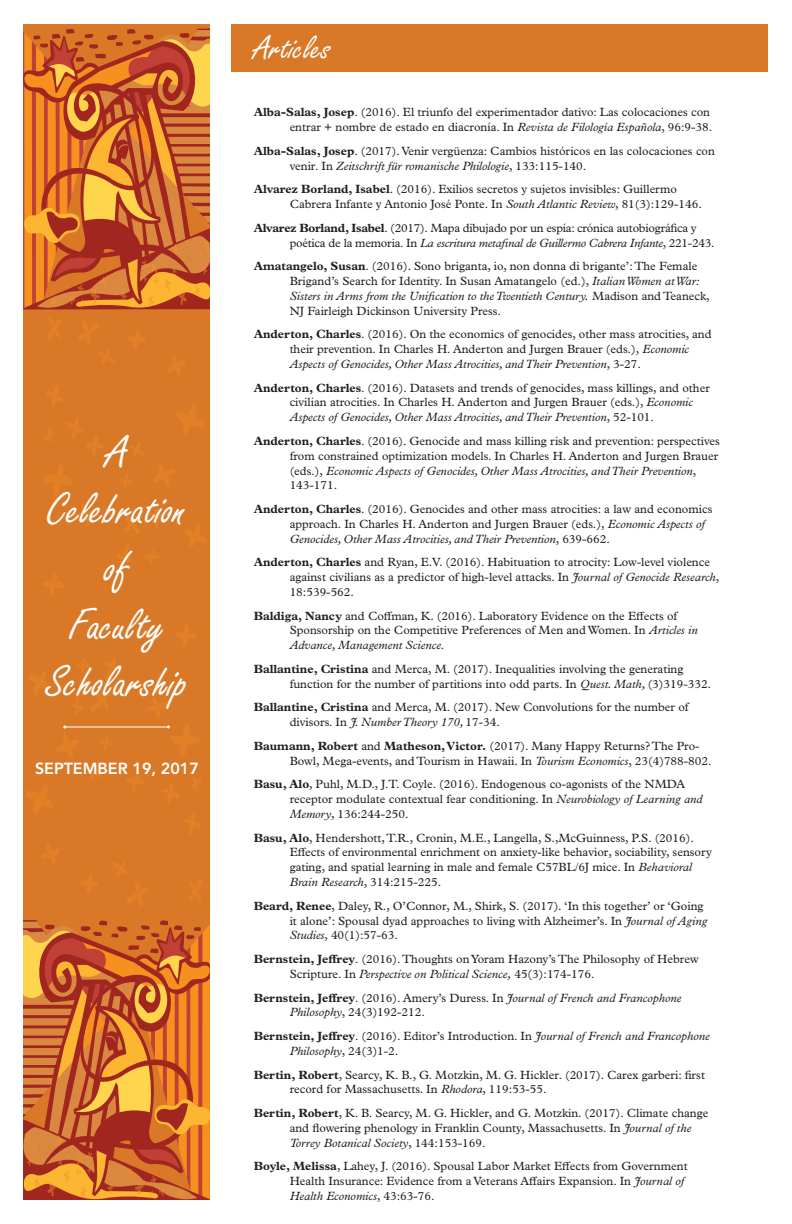
<style>
.page{position:relative;width:792px;height:1224px;background:#fff}
.page>*{position:absolute;margin:0;border:0;box-sizing:border-box;transform-origin:0 0}
.t1{font:48px/57.6px "Freestyle Script";color:#fff;text-align:center}
.t2{font:36px "Freestyle Script";color:#fff}
.t3{font:800 16px "Avenir LT Pro";color:#fff}
.t4{font:12px/14.8px "Plantin MT Pro";color:#231f20}
.t5{font:12px/14.8px "Plantin MT Pro";letter-spacing:-.02em;color:#231f20}
.t6{font:italic 12px/14.8px "Plantin MT Pro";color:#231f20}
.s1{font-weight:700}
.s2{font-style:italic}
.s3{font-weight:700;font-style:normal}
.s4{font-style:normal}
</style>
<div class="page">
<div style="left:24px;top:24px;width:186px;height:1176px;background:#d97927"></div>
<svg style="left:24px;top:28px;width:186px;height:282px"></svg>
<svg style="left:24px;top:920px;width:186px;height:280px"></svg>
<hr style="left:65px;top:727px;width:103px;height:1px;background:#fff">
<svg style="left:63px;top:726px;width:16px;height:3px"></svg>
<svg style="left:147px;top:725px;width:23px;height:4px"></svg>
<div style="left:231px;top:24px;width:537px;height:48px;background:#d97927"></div>
<h1 class="t1" style="left:46px;top:425px;width:143px">A<br>Celebration of<br>Faculty<br>Scholarship</h1>
<h3 class="t3" style="left:35px;top:759px;width:165px">SEPTEMBER 19, 2017</h3>
<p class="t2" style="left:254px;top:29px;width:79px">Articles</p>
<p class="t4" style="left:254px;top:105px;width:460px;text-align:right"><span class="s1">Alba-Salas, Josep</span>. (2016). El triunfo del experimentador dativo: Las colocaciones con entrar + nombre de estado en diacronía. In <span class="s2">Revista de Filología Española</span>, 96:9-38.</p>
<p class="t4" style="left:290px;top:144px;width:427px;text-indent:-36px"><span class="s1">Alba-Salas, Josep</span>. (2017). Venir vergüenza: Cambios históricos en las colocaciones con venir. In <span class="s2">Zeitschrift für romanische Philologie</span>, 133:115-140.</p>
<p class="t4" style="left:290px;top:182px;width:414px;text-indent:-36px"><span class="s1">Alvarez Borland, Isabel</span>. (2016). Exilios secretos y sujetos invisibles: Guillermo<br>Cabrera Infante y Antonio José Ponte. In <span class="s2">South Atlantic Review</span>, 81(3):129-146.</p>
<p class="t5" style="left:290px;top:221px;width:427px;text-indent:-36px"><span class="s1">Alvarez Borland, Isabel</span>. (2017). Mapa dibujado por un espía: crónica autobiográfica y poética de la memoria. In <span class="s2">La escritura metafinal de Guillermo Cabrera Infante</span>, 221-243.</p>
<p class="t4" style="left:290px;top:259px;width:422px;text-indent:-36px"><span class="s1">Amatangelo, Susan</span>. (2016). Sono briganta, io, non donna di brigante’: The Female Brigand’s Search for Identity. In Susan Amatangelo (ed.), <span class="s2">Italian Women at War:<br>Sisters in Arms from the Unification to the Twentieth Century.</span> Madison and Teaneck, NJ Fairleigh Dickinson University Press.</p>
<p class="t4" style="left:290px;top:327px;width:423px;text-indent:-36px"><span class="s1">Anderton, Charles</span>. (2016). On the economics of genocides, other mass atrocities, and their prevention. In Charles H. Anderton and Jurgen Brauer (eds.), <span class="s2">Economic<br>Aspects of Genocides, Other Mass Atrocities, and Their Prevention</span>, 3-27.</p>
<p class="t4" style="left:290px;top:380px;width:422px;text-indent:-36px"><span class="s1">Anderton, Charles</span>. (2016). Datasets and trends of genocides, mass killings, and other civilian atrocities. In Charles H. Anderton and Jurgen Brauer (eds.), <span class="s2">Economic<br>Aspects of Genocides, Other Mass Atrocities, and Their Prevention</span>, 52-101.</p>
<p class="t4" style="left:290px;top:434px;width:432px;text-indent:-36px"><span class="s1">Anderton, Charles</span>. (2016). Genocide and mass killing risk and prevention: perspectives from constrained optimization models. In Charles H. Anderton and Jurgen Brauer (eds.), <span class="s2">Economic Aspects of Genocides, Other Mass Atrocities, and Their Prevention</span>, 143-171.</p>
<p class="t4" style="left:290px;top:502px;width:424px;text-indent:-36px"><span class="s1">Anderton, Charles</span>. (2016). Genocides and other mass atrocities: a law and economics approach. In Charles H. Anderton and Jurgen Brauer (eds.), <span class="s2">Economic Aspects of<br>Genocides, Other Mass Atrocities, and Their Prevention</span>, 639-662.</p>
<p class="t4" style="left:290px;top:555px;width:431px;text-indent:-36px"><span class="s1">Anderton, Charles</span> and Ryan, E.V. (2016). Habituation to atrocity: Low-level violence against civilians as a predictor of high-level attacks. In <span class="s2">Journal of Genocide Research</span>,<br>18:539-562.</p>
<p class="t4" style="left:290px;top:608px;width:410px;text-indent:-36px"><span class="s1">Baldiga, Nancy</span> and Coffman, K. (2016). Laboratory Evidence on the Effects of<br>Sponsorship on the Competitive Preferences of Men and Women. In <span class="s2">Articles in<br>Advance, Management Science</span>.</p>
<p class="t4" style="left:290px;top:662px;width:423px;text-indent:-36px"><span class="s1">Ballantine, Cristina</span> and Merca, M. (2017). Inequalities involving the generating function for the number of partitions into odd parts. In <span class="s2">Quest. Math,</span> (3)319-332.</p>
<p class="t4" style="left:290px;top:700px;width:401px;text-indent:-36px"><span class="s1">Ballantine, Cristina</span> and Merca, M. (2017). New Convolutions for the number of divisors. In <span class="s2">J. Number Theory 170,</span> 17-34.</p>
<p class="t4" style="left:290px;top:739px;width:424px;text-indent:-36px"><span class="s1">Baumann, Robert</span> and <span class="s1">Matheson, Victor.</span> (2017). Many Happy Returns? The Pro-<br>Bowl, Mega-events, and Tourism in Hawaii. In <span class="s2">Tourism Economics</span>, 23(4)788-802.</p>
<p class="t4" style="left:290px;top:777px;width:414px;text-indent:-36px"><span class="s1">Basu, Alo</span>, Puhl, M.D., J.T. Coyle. (2016). Endogenous co-agonists of the NMDA receptor modulate contextual fear conditioning. In <span class="s2">Neurobiology of Learning and<br>Memory</span>, 136:244-250.</p>
<p class="t4" style="left:290px;top:830px;width:424px;text-indent:-36px"><span class="s1">Basu, Alo</span>, Hendershott, T.R., Cronin, M.E., Langella, S.,McGuinness, P.S. (2016).<br>Effects of environmental enrichment on anxiety-like behavior, sociability, sensory gating, and spatial learning in male and female C57BL/6J mice. In <span class="s2">Behavioral Brain Research</span>, 314:215-225.</p>
<p class="t4" style="left:290px;top:898px;width:419px;text-indent:-36px"><span class="s1">Beard, Renee</span>, Daley, R., O’Connor, M., Shirk, S. (2017). ‘In this together’ or ‘Going it alone’: Spousal dyad approaches to living with Alzheimer’s. In <span class="s2">Journal of Aging<br>Studies</span>, 40(1):57-63.</p>
<p class="t4" style="left:290px;top:952px;width:411px;text-indent:-36px"><span class="s1">Bernstein, Jeffrey</span>. (2016). Thoughts on Yoram Hazony’s The Philosophy of Hebrew<br>Scripture. In <span class="s2">Perspective on Political Science,</span> 45(3):174-176.</p>
<p class="t6" style="left:290px;top:990px;width:393px;text-indent:-36px"><span class="s3">Bernstein, Jeffrey</span><span class="s4">. (2016). Amery’s Duress. In</span> Journal of French and Francophone<br>Philosophy<span class="s4">, 24(3)192-212.</span></p>
<p class="t4" style="left:290px;top:1029px;width:422px;text-indent:-36px"><span class="s1">Bernstein, Jeffrey</span>. (2016). Editor’s Introduction. In <span class="s2">Journal of French and Francophone<br>Philosophy</span>, 24(3)1-2.</p>
<p class="t4" style="left:290px;top:1067px;width:417px;text-indent:-36px"><span class="s1">Bertin, Robert</span>, Searcy, K. B., G. Motzkin, M. G. Hickler. (2017). Carex garberi: first record for Massachusetts. In <span class="s2">Rhodora</span>, 119:53-55.</p>
<p class="t4" style="left:290px;top:1106px;width:420px;text-indent:-36px"><span class="s1">Bertin, Robert</span>, K. B. Searcy, M. G. Hickler, and G. Motzkin. (2017). Climate change and flowering phenology in Franklin County, Massachusetts. In <span class="s2">Journal of the<br>Torrey Botanical Society</span>, 144:153-169.</p>
<p class="t4" style="left:290px;top:1159px;width:400px;text-indent:-36px"><span class="s1">Boyle, Melissa</span>, Lahey, J. (2016). Spousal Labor Market Effects from Government<br>Health Insurance: Evidence from a Veterans Affairs Expansion. In <span class="s2">Journal of<br>Health Economics</span>, 43:63-76.</p>
</div>
